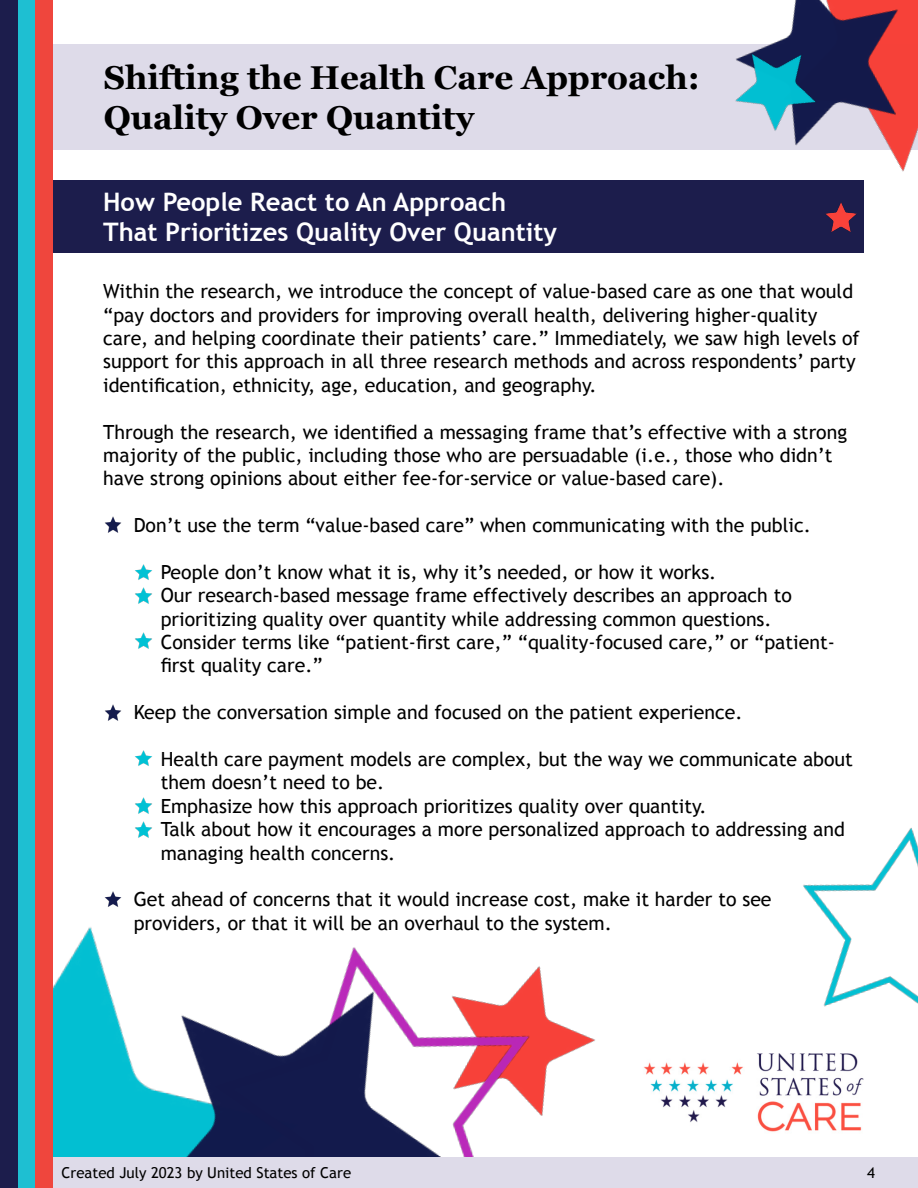
<style>
.page{position:relative;width:918px;height:1188px;background:#fff}
.page>*{position:absolute;margin:0;border:0;box-sizing:border-box;transform-origin:0 0}
.t1{font:700 33px/39.6px "Georgia";color:#000}
.t2{font:700 25.5px/30.6px "Trebuchet MS";color:#fff}
.t3{font:19.5px/23.4px "Trebuchet MS";color:#000}
.t4{font:15px "Trebuchet MS";color:#000}
</style>
<div class="page">
<div style="left:0;top:181px;width:864px;height:72px;background:#1c1d4c"></div>
<img style="left:104px;top:516px;width:18px;height:17px">
<img style="left:104px;top:704px;width:18px;height:17px">
<img style="left:558px;top:1024px;width:29px;height:34px">
<img style="left:803px;top:828px;width:115px;height:179px">
<img style="left:53px;top:891px;width:505px;height:266px">
<div style="left:0;top:0;width:18px;height:1188px;background:#1c1d4c"></div>
<div style="left:18px;top:0;width:17px;height:1188px;background:#1ebfd2"></div>
<div style="left:35px;top:0;width:18px;height:1188px;background:#ef463d"></div>
<div style="left:53px;top:44px;width:865px;height:106px;background:#dedbe9"></div>
<img style="left:700px;top:0;width:218px;height:181px">
<img style="left:710px;top:18px;width:136px;height:136px">
<img style="left:644px;top:1053px;width:220px;height:79px">
<img style="left:135px;top:564px;width:17px;height:16px">
<img style="left:135px;top:587px;width:17px;height:17px">
<img style="left:135px;top:632px;width:17px;height:17px">
<img style="left:135px;top:750px;width:17px;height:16px">
<img style="left:135px;top:797px;width:17px;height:17px">
<img style="left:135px;top:821px;width:17px;height:17px">
<div style="left:53px;top:1157px;width:865px;height:31px;background:#dedbe9"></div>
<img style="left:825px;top:202px;width:32px;height:30px">
<h1 class="t1" style="left:104px;top:56px;width:598px">Shifting the Health Care Approach:<br>Quality Over Quantity</h1>
<h2 class="t2" style="left:103px;top:186px;width:456px">How People React to An Approach<br>That Prioritizes Quality Over Quantity</h2>
<p class="t3" style="left:103px;top:280px;width:758px">Within the research, we introduce the concept of value-based care as one that would “pay doctors and providers for improving overall health, delivering higher-quality care, and helping coordinate their patients’ care.” Immediately, we saw high levels of support for this approach in all three research methods and across respondents’ party identification, ethnicity, age, education, and geography.</p>
<p class="t3" style="left:103px;top:420px;width:746px">Through the research, we identified a messaging frame that’s effective with a strong majority of the public, including those who are persuadable (i.e., those who didn’t have strong opinions about either fee-for-service or value-based care).</p>
<p class="t3" style="left:134px;top:514px;width:679px">Don’t use the term “value-based care” when communicating with the public.</p>
<p class="t3" style="left:161px;top:560px;width:676px">People don’t know what it is, why it’s needed, or how it works.<br>Our research-based message frame effectively describes an approach to prioritizing quality over quantity while addressing common questions.<br>Consider terms like “patient-first care,” “quality-focused care,” or “patient&shy;first quality care.”</p>
<p class="t3" style="left:134px;top:701px;width:610px">Keep the conversation simple and focused on the patient experience.</p>
<p class="t3" style="left:161px;top:748px;width:694px">Health care payment models are complex, but the way we communicate about them doesn’t need to be.<br>Emphasize how this approach prioritizes quality over quantity.<br>Talk about how it encourages a more personalized approach to addressing and managing health concerns.</p>
<p class="t3" style="left:134px;top:888px;width:639px">Get ahead of concerns that it would increase cost, make it harder to see providers, or that it will be an overhaul to the system.</p>
<p class="t4" style="left:62px;top:1164px;width:291px">Created July 2023 by United States of Care</p>
<p class="t4" style="left:867px;top:1164px;width:9px">4</p>
</div>
